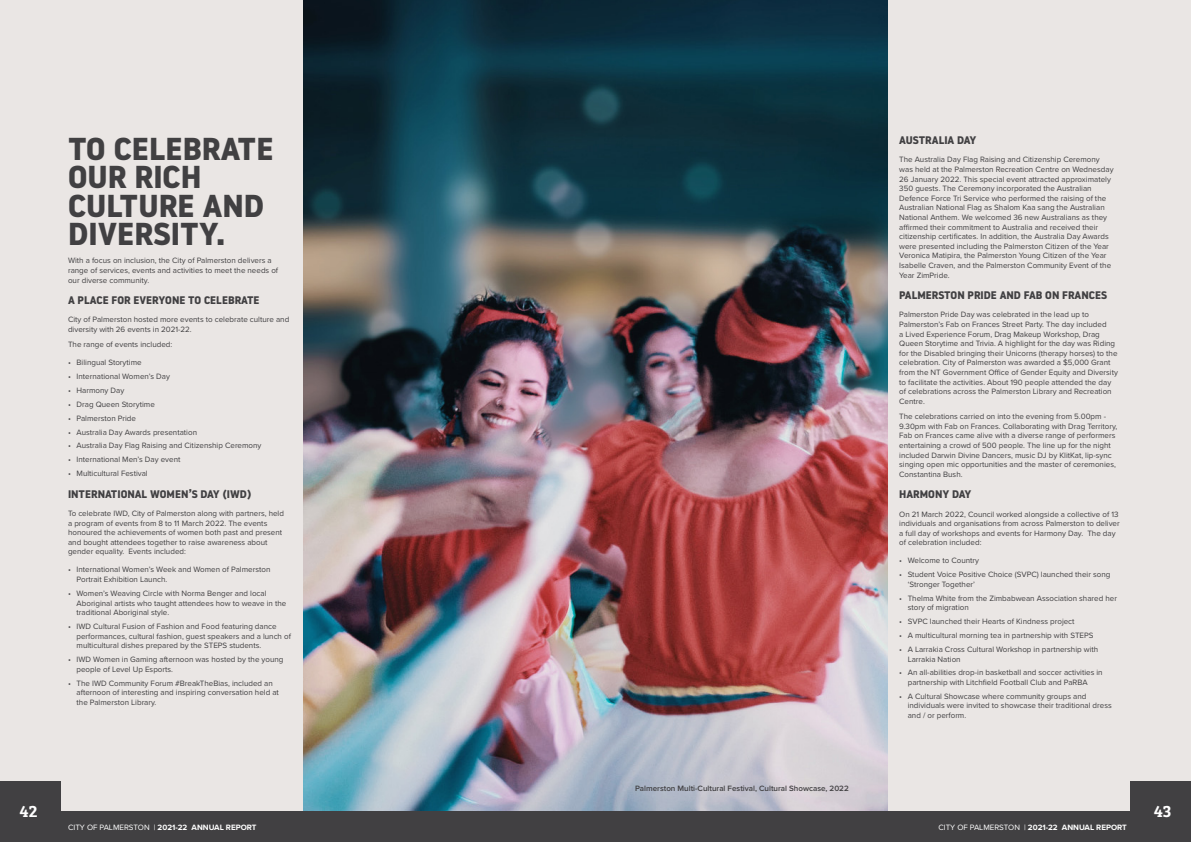
<style>
.page{position:relative;width:1191px;height:842px;background:#eae6e4}
.page>*{position:absolute;margin:0;border:0;box-sizing:border-box;transform-origin:0 0}
.t1{font:700 31.7px/28.5px "Noway";color:#414042}
.t2{font:17px "Bree Serif Sb";color:#fff}
.t3{font:700 11px "Noway";color:#414042}
.t4{font:8px/9.6px "Proxima Nova";color:#414042}
.t5{font:700 8px "Proxima Nova";color:#fff}
.t6{font:600 8px "Proxima Nova";color:#414042}
.s1{font-weight:400}
</style>
<div class="page">
<img style="left:304px;top:0;width:583px;height:811px">
<div style="left:0;top:781px;width:61px;height:61px;background:#414042"></div>
<div style="left:0;top:811px;width:1191px;height:31px;background:#414042"></div>
<div style="left:1130px;top:781px;width:61px;height:61px;background:#414042"></div>
<h1 class="t1" style="left:68px;top:135px;width:207px">TO CELEBRATE<br>OUR RICH<br>CULTURE AND<br>DIVERSITY.</h1>
<p class="t4" style="left:68px;top:255px;width:212px">With a focus on inclusion, the City of Palmerston delivers a range of services, events and activities to meet the needs of our diverse community.</p>
<h3 class="t3" style="left:68px;top:294px;width:193px">A PLACE FOR EVERYONE TO CELEBRATE</h3>
<p class="t4" style="left:68px;top:314px;width:223px">City of Palmerston hosted more events to celebrate culture and diversity with 26 events in 2021-22.</p>
<p class="t4" style="left:68px;top:339px;width:106px">The range of events included:</p>
<p class="t4" style="left:68px;top:357px;width:75px">• Bilingual Storytime</p>
<p class="t4" style="left:68px;top:371px;width:103px">• International Women’s Day</p>
<p class="t4" style="left:68px;top:385px;width:58px">• Harmony Day</p>
<p class="t4" style="left:68px;top:399px;width:88px">• Drag Queen Storytime</p>
<p class="t4" style="left:68px;top:413px;width:70px">• Palmerston Pride</p>
<p class="t4" style="left:68px;top:427px;width:130px">• Australia Day Awards presentation</p>
<p class="t4" style="left:68px;top:441px;width:195px">• Australia Day Flag Raising and Citizenship Ceremony</p>
<p class="t4" style="left:68px;top:454px;width:114px">• International Men’s Day event</p>
<p class="t4" style="left:68px;top:468px;width:81px">• Multicultural Festival</p>
<h3 class="t3" style="left:68px;top:488px;width:185px">INTERNATIONAL WOMEN’S DAY (IWD)</h3>
<p class="t4" style="left:68px;top:508px;width:217px">To celebrate IWD, City of Palmerston along with partners, held a program of events from 8 to 11 March 2022. The events honoured the achievements of women both past and present and bought attendees together to raise awareness about gender equality. Events included:</p>
<p class="t4" style="left:77px;top:565px;width:195px;text-indent:-9px">• International Women’s Week and Women of Palmerston<br>Portrait Exhibition Launch.</p>
<p class="t4" style="left:77px;top:588px;width:211px;text-indent:-9px">• Women’s Weaving Circle with Norma Benger and local<br>Aboriginal artists who taught attendees how to weave in the traditional Aboriginal style.</p>
<p class="t4" style="left:77px;top:621px;width:216px;text-indent:-9px">• IWD Cultural Fusion of Fashion and Food featuring dance performances, cultural fashion, guest speakers and a lunch of multicultural dishes prepared by the STEPS students.</p>
<p class="t4" style="left:77px;top:654px;width:208px;text-indent:-9px">• IWD Women in Gaming afternoon was hosted by the young people of Level Up Esports.</p>
<p class="t4" style="left:77px;top:678px;width:204px;text-indent:-9px">• The IWD Community Forum #BreakTheBias, included an afternoon of interesting and inspiring conversation held at the Palmerston Library.</p>
<p class="t6" style="left:635px;top:782px;width:215px">Palmerston Multi-Cultural Festival, Cultural Showcase, 2022</p>
<h3 class="t3" style="left:899px;top:134px;width:79px">AUSTRALIA DAY</h3>
<p class="t4" style="left:899px;top:155px;width:216px">The Australia Day Flag Raising and Citizenship Ceremony was held at the Palmerston Recreation Centre on Wednesday 26 January 2022. This special event attracted approximately 350 guests. The Ceremony incorporated the Australian Defence Force Tri Service who performed the raising of the Australian National Flag as Shalom Kaa sang the Australian National Anthem. We welcomed 36 new Australians as they affirmed their commitment to Australia and received their citizenship certificates. In addition, the Australia Day Awards were presented including the Palmerston Citizen of the Year Veronica Matipira, the Palmerston Young Citizen of the Year Isabelle Craven, and the Palmerston Community Event of the Year ZimPride.</p>
<h3 class="t3" style="left:899px;top:289px;width:209px">PALMERSTON PRIDE AND FAB ON FRANCES</h3>
<p class="t4" style="left:899px;top:310px;width:220px">Palmerston Pride Day was celebrated in the lead up to Palmerston’s Fab on Frances Street Party. The day included<br>a Lived Experience Forum, Drag Makeup Workshop, Drag Queen Storytime and Trivia. A highlight for the day was Riding for the Disabled bringing their Unicorns (therapy horses) to the celebration. City of Palmerston was awarded a $5,000 Grant from the NT Government Office of Gender Equity and Diversity to facilitate the activities. About 190 people attended the day of celebrations across the Palmerston Library and Recreation Centre.</p>
<p class="t4" style="left:899px;top:411px;width:220px">The celebrations carried on into the evening from 5.00pm - 9.30pm with Fab on Frances. Collaborating with Drag Territory, Fab on Frances came alive with a diverse range of performers entertaining a crowd of 500 people. The line up for the night included Darwin Divine Dancers, music DJ by KlitKat, lip-sync singing open mic opportunities and the master of ceremonies, Constantina Bush.</p>
<h3 class="t3" style="left:899px;top:488px;width:74px">HARMONY DAY</h3>
<p class="t4" style="left:899px;top:509px;width:222px">On 21 March 2022, Council worked alongside a collective of 13 individuals and organisations from across Palmerston to deliver a full day of workshops and events for Harmony Day. The day of celebration included:</p>
<p class="t4" style="left:899px;top:556px;width:81px">• Welcome to Country</p>
<p class="t4" style="left:907px;top:569px;width:204px;text-indent:-9px">• Student Voice Positive Choice (SVPC) launched their song ‘Stronger Together’</p>
<p class="t4" style="left:907px;top:593px;width:211px;text-indent:-9px">• Thelma White from the Zimbabwean Association shared her story of migration</p>
<p class="t4" style="left:899px;top:616px;width:177px">• SVPC launched their Hearts of Kindness project</p>
<p class="t4" style="left:899px;top:630px;width:196px">• A multicultural morning tea in partnership with STEPS</p>
<p class="t4" style="left:907px;top:644px;width:192px;text-indent:-9px">• A Larrakia Cross Cultural Workshop in partnership with<br>Larrakia Nation</p>
<p class="t4" style="left:907px;top:667px;width:196px;text-indent:-9px">• An all-abilities drop-in basketball and soccer activities in partnership with Litchfield Football Club and PaRBA</p>
<p class="t4" style="left:907px;top:691px;width:205px;text-indent:-9px">• A Cultural Showcase where community groups and individuals were invited to showcase their traditional dress and / or perform.</p>
<h2 class="t2" style="left:20px;top:798px;width:19px">42</h2>
<h2 class="t2" style="left:1153px;top:798px;width:19px">43</h2>
<p class="t5" style="left:68px;top:822px;width:190px"><span class="s1">CITY OF PALMERSTON |</span> 2021-22 ANNUAL REPORT</p>
<p class="t5" style="left:938px;top:822px;width:190px"><span class="s1">CITY OF PALMERSTON |</span> 2021-22 ANNUAL REPORT</p>
</div>
